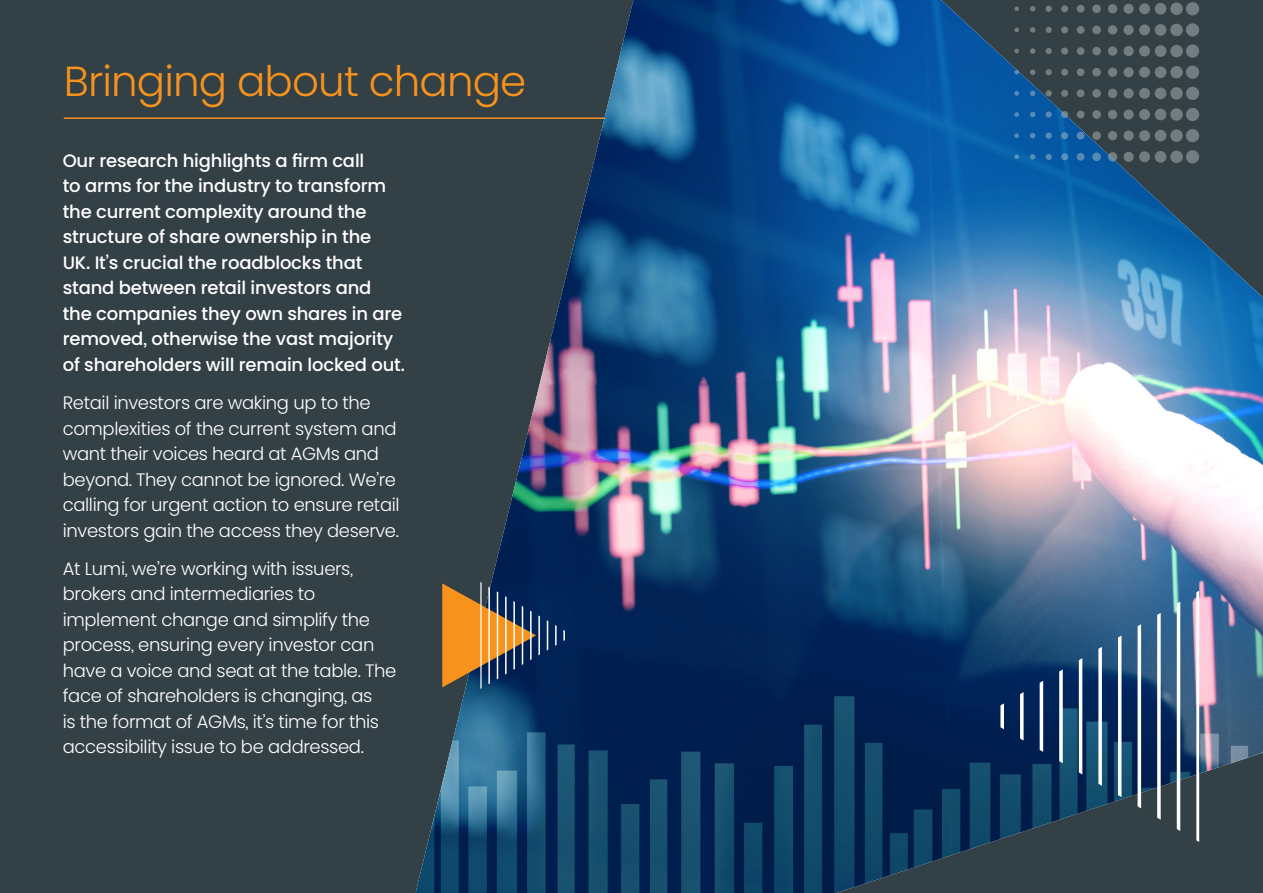
<style>
.page{position:relative;width:1263px;height:893px;background:#334045}
.page>*{position:absolute;margin:0;border:0;box-sizing:border-box;transform-origin:0 0}
.t1{font:300 42px "Poppins";letter-spacing:-.02em;color:#f7931d}
.t2{font:300 18px/25.5px "Poppins";letter-spacing:-.02em;color:#fff}
.t3{font:500 18px/25.5px "Poppins";letter-spacing:-.01em;color:#fff}
</style>
<div class="page">
<hr style="left:64px;top:117px;width:557px;height:2px;background:#f7931d">
<img style="left:416px;top:0;width:847px;height:893px">
<div style="left:1186px;top:150px;width:13px;height:13px;background:#737d7f;border-radius:50%"></div>
<div style="left:1170px;top:151px;width:13px;height:12px;background:#737d7f;border-radius:50%"></div>
<div style="left:1155px;top:151px;width:11px;height:12px;background:#737d7f;border-radius:50%"></div>
<div style="left:1139px;top:151px;width:11px;height:11px;background:#737d7f;border-radius:50%"></div>
<div style="left:1123px;top:152px;width:11px;height:10px;background:#737d7f;border-radius:50%"></div>
<svg style="left:1108px;top:152px;width:9px;height:9px"></svg>
<div style="left:1092px;top:153px;width:9px;height:8px;background:#5889b5;border-radius:50%"></div>
<div style="left:1077px;top:153px;width:7px;height:8px;background:#588ab5;border-radius:50%"></div>
<div style="left:1061px;top:153px;width:7px;height:7px;background:#5a92ba;border-radius:50%"></div>
<div style="left:1045px;top:154px;width:7px;height:6px;background:#598ab6;border-radius:50%"></div>
<svg style="left:1030px;top:154px;width:5px;height:6px"></svg>
<svg style="left:1014px;top:154px;width:5px;height:5px"></svg>
<div style="left:1186px;top:129px;width:13px;height:13px;background:#737d7f;border-radius:50%"></div>
<svg style="left:1170px;top:129px;width:13px;height:13px"></svg>
<div style="left:1155px;top:130px;width:11px;height:12px;background:#737d7f;border-radius:50%"></div>
<div style="left:1139px;top:130px;width:11px;height:11px;background:#737d7f;border-radius:50%"></div>
<div style="left:1123px;top:131px;width:11px;height:10px;background:#737d7f;border-radius:50%"></div>
<div style="left:1108px;top:131px;width:9px;height:9px;background:#737d7f;border-radius:50%"></div>
<svg style="left:1092px;top:131px;width:9px;height:9px"></svg>
<div style="left:1077px;top:132px;width:7px;height:8px;background:#5889b5;border-radius:50%"></div>
<div style="left:1061px;top:132px;width:7px;height:7px;background:#5990b9;border-radius:50%"></div>
<div style="left:1045px;top:133px;width:7px;height:6px;background:#598ab5;border-radius:50%"></div>
<svg style="left:1030px;top:133px;width:5px;height:5px"></svg>
<svg style="left:1014px;top:133px;width:5px;height:5px"></svg>
<svg style="left:1186px;top:108px;width:13px;height:13px"></svg>
<svg style="left:1170px;top:108px;width:13px;height:13px"></svg>
<div style="left:1155px;top:109px;width:11px;height:11px;background:#737d7f;border-radius:50%"></div>
<div style="left:1139px;top:109px;width:11px;height:11px;background:#737d7f;border-radius:50%"></div>
<svg style="left:1123px;top:109px;width:11px;height:11px"></svg>
<div style="left:1108px;top:110px;width:9px;height:9px;background:#737d7f;border-radius:50%"></div>
<svg style="left:1092px;top:110px;width:9px;height:9px"></svg>
<div style="left:1077px;top:111px;width:7px;height:7px;background:#737d7f;border-radius:50%"></div>
<svg style="left:1061px;top:111px;width:7px;height:7px"></svg>
<svg style="left:1045px;top:111px;width:7px;height:7px"></svg>
<svg style="left:1030px;top:112px;width:5px;height:5px"></svg>
<svg style="left:1014px;top:112px;width:5px;height:5px"></svg>
<div style="left:1186px;top:87px;width:13px;height:13px;background:#737d7f;border-radius:50%"></div>
<svg style="left:1170px;top:87px;width:13px;height:13px"></svg>
<div style="left:1155px;top:88px;width:11px;height:11px;background:#737d7f;border-radius:50%"></div>
<div style="left:1139px;top:88px;width:11px;height:11px;background:#737d7f;border-radius:50%"></div>
<div style="left:1123px;top:88px;width:11px;height:10px;background:#737d7f;border-radius:50%"></div>
<div style="left:1108px;top:89px;width:9px;height:9px;background:#737d7f;border-radius:50%"></div>
<svg style="left:1092px;top:89px;width:9px;height:9px"></svg>
<div style="left:1077px;top:89px;width:7px;height:8px;background:#737d7f;border-radius:50%"></div>
<div style="left:1061px;top:90px;width:7px;height:7px;background:#737d7f;border-radius:50%"></div>
<div style="left:1045px;top:90px;width:7px;height:6px;background:#737d7f;border-radius:50%"></div>
<svg style="left:1030px;top:91px;width:5px;height:5px"></svg>
<svg style="left:1014px;top:91px;width:5px;height:5px"></svg>
<div style="left:1186px;top:66px;width:13px;height:13px;background:#737d7f;border-radius:50%"></div>
<div style="left:1170px;top:66px;width:13px;height:12px;background:#737d7f;border-radius:50%"></div>
<div style="left:1155px;top:66px;width:11px;height:12px;background:#737d7f;border-radius:50%"></div>
<div style="left:1139px;top:67px;width:11px;height:11px;background:#737d7f;border-radius:50%"></div>
<div style="left:1123px;top:67px;width:11px;height:10px;background:#737d7f;border-radius:50%"></div>
<div style="left:1108px;top:68px;width:9px;height:9px;background:#737d7f;border-radius:50%"></div>
<svg style="left:1092px;top:68px;width:9px;height:9px"></svg>
<div style="left:1077px;top:68px;width:7px;height:8px;background:#737d7f;border-radius:50%"></div>
<div style="left:1061px;top:69px;width:7px;height:7px;background:#737d7f;border-radius:50%"></div>
<div style="left:1045px;top:69px;width:7px;height:6px;background:#737d7f;border-radius:50%"></div>
<svg style="left:1030px;top:69px;width:5px;height:6px"></svg>
<svg style="left:1014px;top:70px;width:5px;height:5px"></svg>
<div style="left:1186px;top:44px;width:13px;height:14px;background:#737d7f;border-radius:50%"></div>
<svg style="left:1170px;top:45px;width:13px;height:12px"></svg>
<div style="left:1155px;top:45px;width:11px;height:12px;background:#737d7f;border-radius:50%"></div>
<div style="left:1139px;top:46px;width:11px;height:11px;background:#737d7f;border-radius:50%"></div>
<div style="left:1123px;top:46px;width:11px;height:10px;background:#737d7f;border-radius:50%"></div>
<svg style="left:1108px;top:46px;width:9px;height:10px"></svg>
<div style="left:1092px;top:47px;width:9px;height:8px;background:#737d7f;border-radius:50%"></div>
<div style="left:1077px;top:47px;width:7px;height:8px;background:#737d7f;border-radius:50%"></div>
<div style="left:1061px;top:48px;width:7px;height:7px;background:#737d7f;border-radius:50%"></div>
<div style="left:1045px;top:48px;width:7px;height:6px;background:#737d7f;border-radius:50%"></div>
<svg style="left:1030px;top:48px;width:5px;height:6px"></svg>
<svg style="left:1014px;top:49px;width:5px;height:4px"></svg>
<div style="left:1186px;top:23px;width:13px;height:14px;background:#737d7f;border-radius:50%"></div>
<svg style="left:1170px;top:24px;width:13px;height:12px"></svg>
<div style="left:1155px;top:24px;width:11px;height:12px;background:#737d7f;border-radius:50%"></div>
<div style="left:1139px;top:24px;width:11px;height:11px;background:#737d7f;border-radius:50%"></div>
<div style="left:1123px;top:25px;width:11px;height:10px;background:#737d7f;border-radius:50%"></div>
<svg style="left:1108px;top:25px;width:9px;height:10px"></svg>
<div style="left:1092px;top:26px;width:9px;height:8px;background:#737d7f;border-radius:50%"></div>
<div style="left:1077px;top:26px;width:7px;height:8px;background:#737d7f;border-radius:50%"></div>
<div style="left:1061px;top:26px;width:7px;height:7px;background:#737d7f;border-radius:50%"></div>
<div style="left:1045px;top:27px;width:7px;height:6px;background:#737d7f;border-radius:50%"></div>
<svg style="left:1030px;top:27px;width:5px;height:6px"></svg>
<svg style="left:1014px;top:28px;width:5px;height:4px"></svg>
<div style="left:1186px;top:2px;width:13px;height:13px;background:#737d7f;border-radius:50%"></div>
<div style="left:1170px;top:3px;width:13px;height:12px;background:#737d7f;border-radius:50%"></div>
<div style="left:1155px;top:3px;width:11px;height:12px;background:#737d7f;border-radius:50%"></div>
<div style="left:1139px;top:3px;width:11px;height:11px;background:#737d7f;border-radius:50%"></div>
<div style="left:1123px;top:4px;width:11px;height:10px;background:#737d7f;border-radius:50%"></div>
<div style="left:1108px;top:4px;width:9px;height:9px;background:#737d7f;border-radius:50%"></div>
<svg style="left:1092px;top:4px;width:9px;height:9px"></svg>
<div style="left:1077px;top:5px;width:7px;height:8px;background:#737d7f;border-radius:50%"></div>
<div style="left:1061px;top:5px;width:7px;height:7px;background:#737d7f;border-radius:50%"></div>
<div style="left:1045px;top:6px;width:7px;height:6px;background:#737d7f;border-radius:50%"></div>
<svg style="left:1030px;top:6px;width:5px;height:5px"></svg>
<svg style="left:1014px;top:6px;width:5px;height:5px"></svg>
<svg style="left:563px;top:630px;width:2px;height:11px"></svg>
<svg style="left:555px;top:625px;width:2px;height:21px"></svg>
<svg style="left:547px;top:620px;width:1px;height:30px"></svg>
<svg style="left:442px;top:582px;width:98px;height:107px;background:#846748"></svg>
<svg style="left:1000px;top:703px;width:4px;height:26px"></svg>
<svg style="left:1020px;top:692px;width:3px;height:49px"></svg>
<svg style="left:1040px;top:681px;width:3px;height:71px"></svg>
<svg style="left:1059px;top:669px;width:4px;height:94px"></svg>
<svg style="left:1079px;top:658px;width:3px;height:116px"></svg>
<svg style="left:1098px;top:647px;width:4px;height:139px"></svg>
<svg style="left:1118px;top:635px;width:3px;height:162px"></svg>
<svg style="left:1137px;top:624px;width:4px;height:184px"></svg>
<svg style="left:1157px;top:613px;width:4px;height:207px"></svg>
<svg style="left:1177px;top:602px;width:3px;height:229px"></svg>
<svg style="left:1196px;top:591px;width:3px;height:251px"></svg>
<h1 class="t1" style="left:64px;top:57px;width:464px">Bringing about change</h1>
<p class="t3" style="left:63px;top:148px;width:344px">Our research highlights a firm call<br>to arms for the industry to transform the current complexity around the structure of share ownership in the<br>UK. It’s crucial the roadblocks that stand between retail investors and the companies they own shares in are removed, otherwise the vast majority of shareholders will remain locked out.</p>
<p class="t2" style="left:63px;top:390px;width:338px">Retail investors are waking up to the complexities of the current system and want their voices heard at AGMs and beyond. They cannot be ignored. We’re calling for urgent action to ensure retail investors gain the access they deserve.</p>
<p class="t2" style="left:63px;top:556px;width:335px">At Lumi, we’re working with issuers, brokers and intermediaries to implement change and simplify the process, ensuring every investor can have a voice and seat at the table. The face of shareholders is changing, as<br>is the format of AGMs, it’s time for this accessibility issue to be addressed.</p>
</div>
